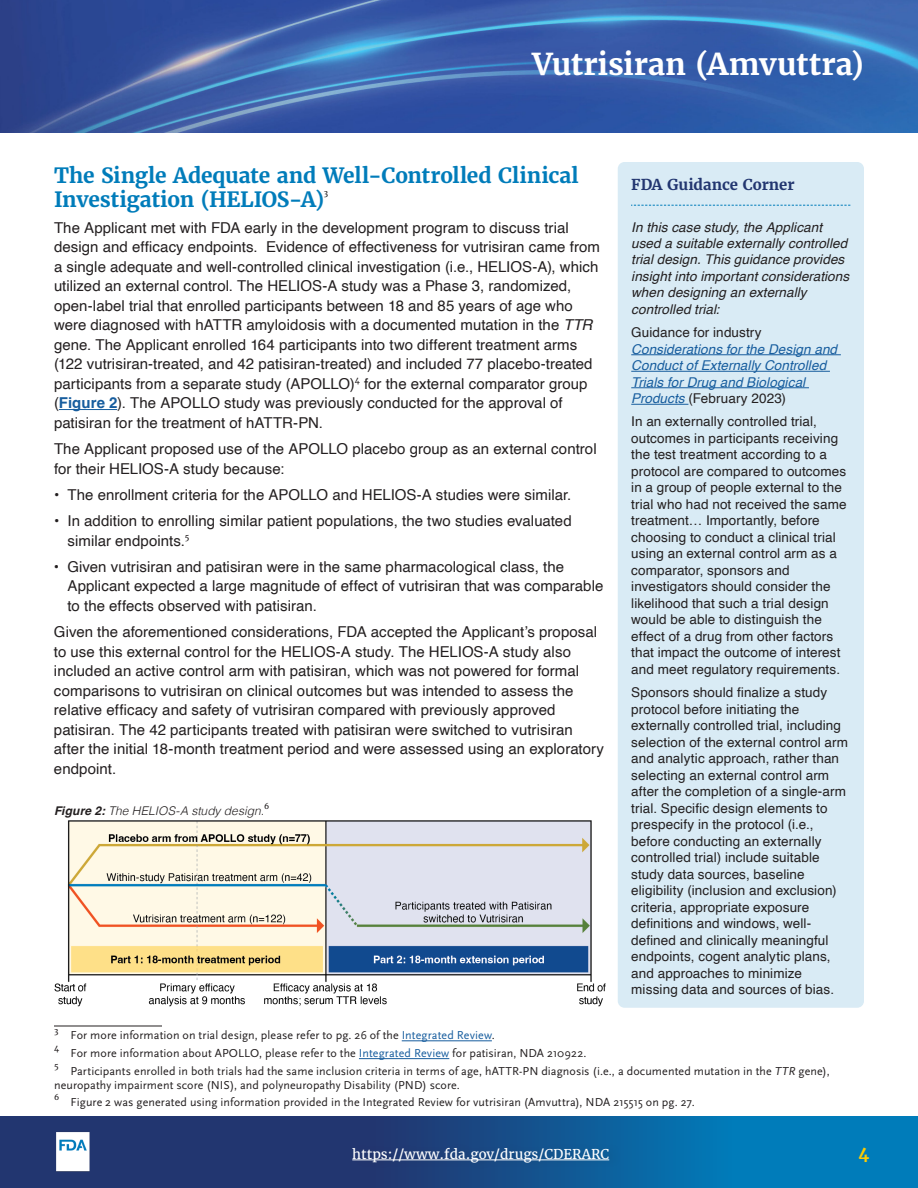
<style>
.page{position:relative;width:918px;height:1188px;background:#fff}
.page>*{position:absolute;margin:0;border:0;box-sizing:border-box;transform-origin:0 0}
.t1{font:700 30px "Merriweather";letter-spacing:-.005em;color:#fff}
.t2{font:700 21px/24px "Merriweather";letter-spacing:-.015em;color:#007cba}
.t3{font:700 16.5px "Merriweather";color:#fc0}
.t4{font:15px/19.5px "Helvetica";letter-spacing:.005em;color:#231f20}
.t5{font:700 15px "Merriweather";color:#223670}
.t6{font:13.5px/16.5px "Helvetica";letter-spacing:.01em;color:#231f20}
.t7{font:italic 13.5px/16.5px "Helvetica";letter-spacing:.005em;color:#231f20}
.t8{font:italic 13.5px/16.5px "Helvetica";letter-spacing:.005em;color:#175d9e}
.t9{font:13.5px "Merriweather";color:#fff}
.t10{font:12px/13.5px "Scala Sans Pro";letter-spacing:.01em;color:#231f20}
.t11{font:italic 300 12px "Helvetica";letter-spacing:.005em;color:#231f20}
.t12{font:7.8px "Merriweather";color:#231f20}
.s1{font-style:italic}
.s2{font-weight:700;color:#175d9e}
.s3{font-weight:700}
.s4{font-style:normal;color:#231f20}
.s5{color:#175d9e}
</style>
<div class="page">
<svg style="left:0;top:1116px;width:918px;height:72px;background:#13538f"></svg>
<img style="left:0;top:0;width:918px;height:133px">
<img style="left:46px;top:1122px;width:50px;height:60px">
<div style="left:352px;top:1141px;width:271px;height:30px;background:#231f20;opacity:.12"></div>
<hr style="left:352px;top:1160px;width:257px;height:1px;background:#fff">
<hr style="left:59px;top:409px;width:58px;height:1px;background:#175d9e">
<hr style="left:54px;top:1026px;width:108px;height:1px;background:#231f20">
<hr style="left:402px;top:1040px;width:90px;height:1px;background:#175d9e">
<hr style="left:359px;top:1058px;width:90px;height:1px;background:#175d9e">
<img style="left:54px;top:820px;width:552px;height:187px">
<div style="left:618px;top:162px;width:246px;height:846px;background:#d9ebf5;border-radius:7px"></div>
<hr style="left:631px;top:354px;width:210px;height:1px;background:#175d9e">
<hr style="left:631px;top:371px;width:199px;height:1px;background:#175d9e">
<hr style="left:631px;top:387px;width:178px;height:1px;background:#175d9e">
<hr style="left:631px;top:404px;width:57px;height:1px;background:#175d9e">
<svg style="left:631px;top:205px;width:219px;height:1px"></svg>
<h1 class="t1" style="left:532px;top:45px;width:333px">Vutrisiran (Amvuttra)</h1>
<h2 class="t2" style="left:54px;top:163px;width:526px">The Single Adequate and Well-Controlled Clinical<br>Investigation (HELIOS-A)</h2>
<h2 class="t12" style="left:324px;top:188px;width:6px">3</h2>
<p class="t4" style="left:54px;top:218px;width:547px">The Applicant met with FDA early in the development program to discuss trial design and efficacy endpoints. Evidence of effectiveness for vutrisiran came from a single adequate and well-controlled clinical investigation (i.e., HELIOS-A), which utilized an external control. The HELIOS-A study was a Phase 3, randomized, open-label trial that enrolled participants between 18 and 85 years of age who were diagnosed with hATTR amyloidosis with a documented mutation in the <span class="s1">TTR </span>gene. The Applicant enrolled 164 participants into two different treatment arms (122 vutrisiran-treated, and 42 patisiran-treated) and included 77 placebo-treated participants from a separate study (APOLLO)<sup>4</sup> for the external comparator group (<span class="s2">Figure 2</span>). The APOLLO study was previously conducted for the approval of patisiran for the treatment of hATTR-PN.</p>
<p class="t4" style="left:54px;top:440px;width:544px">The Applicant proposed use of the APOLLO placebo group as an external control for their HELIOS-A study because:</p>
<p class="t4" style="left:54px;top:485px;width:519px">• The enrollment criteria for the APOLLO and HELIOS-A studies were similar.</p>
<p class="t4" style="left:68px;top:512px;width:506px;text-indent:-14px">• In addition to enrolling similar patient populations, the two studies evaluated similar endpoints.<sup>5</sup></p>
<p class="t4" style="left:67px;top:557px;width:538px;text-indent:-13px">• Given vutrisiran and patisiran were in the same pharmacological class, the<br>Applicant expected a large magnitude of effect of vutrisiran that was comparable to the effects observed with patisiran.</p>
<p class="t4" style="left:54px;top:623px;width:552px">Given the aforementioned considerations, FDA accepted the Applicant’s proposal to use this external control for the HELIOS-A study. The HELIOS-A study also included an active control arm with patisiran, which was not powered for formal comparisons to vutrisiran on clinical outcomes but was intended to assess the relative efficacy and safety of vutrisiran compared with previously approved patisiran. The 42 participants treated with patisiran were switched to vutrisiran after the initial 18-month treatment period and were assessed using an exploratory endpoint.</p>
<p class="t11" style="left:54px;top:800px;width:212px"><span class="s3">Figure 2:</span> The HELIOS-A study design.</p>
<p class="t12" style="left:264px;top:801px;width:7px">6</p>
<h3 class="t5" style="left:631px;top:175px;width:165px">FDA Guidance Corner</h3>
<p class="t7" style="left:631px;top:219px;width:219px">In this case study, the Applicant used a suitable externally controlled trial design. This guidance provides insight into important considerations when designing an externally controlled trial:</p>
<p class="t8" style="left:631px;top:325px;width:207px"><span class="s4">Guidance for industry<br></span>Considerations for the Design and<br>Conduct of Externally Controlled<br>Trials for Drug and Biological<br>Products <span class="s4">(February 2023)</span></p>
<p class="t6" style="left:631px;top:414px;width:217px">In an externally controlled trial, outcomes in participants receiving the test treatment according to a protocol are compared to outcomes in a group of people external to the trial who had not received the same treatment… Importantly, before choosing to conduct a clinical trial using an external control arm as a comparator, sponsors and investigators should consider the likelihood that such a trial design would be able to distinguish the effect of a drug from other factors that impact the outcome of interest and meet regulatory requirements.</p>
<p class="t6" style="left:631px;top:685px;width:218px">Sponsors should finalize a study protocol before initiating the externally controlled trial, including selection of the external control arm and analytic approach, rather than selecting an external control arm after the completion of a single-arm trial. Specific design elements to prespecify in the protocol (i.e., before conducting an externally controlled trial) include suitable study data sources, baseline eligibility (inclusion and exclusion) criteria, appropriate exposure definitions and windows, well&shy;defined and clinically meaningful endpoints, cogent analytic plans, and approaches to minimize missing data and sources of bias.</p>
<p class="t12" style="left:54px;top:1026px;width:6px">3</p>
<p class="t10" style="left:71px;top:1029px;width:426px">For more information on trial design, please refer to pg. 26 of the <span class="s5">Integrated Review</span>.</p>
<p class="t12" style="left:54px;top:1044px;width:7px">4</p>
<p class="t10" style="left:71px;top:1047px;width:518px">For more information about APOLLO, please refer to the <span class="s5">Integrated Review</span> for patisiran, NDA 210922.</p>
<p class="t12" style="left:54px;top:1061px;width:6px">5</p>
<p class="t10" style="left:54px;top:1065px;width:777px;text-indent:16px">Participants enrolled in both trials had the same inclusion criteria in terms of age, hATTR-PN diagnosis (i.e., a documented mutation in the <span class="s1">TTR</span> gene), neuropathy impairment score (NIS), and polyneuropathy Disability (PND) score.</p>
<p class="t12" style="left:54px;top:1093px;width:7px">6</p>
<p class="t10" style="left:71px;top:1096px;width:626px">Figure 2 was generated using information provided in the Integrated Review for vutrisiran (Amvuttra), NDA 215515 on pg. 27.</p>
<p class="t9" style="left:352px;top:1146px;width:258px">https://www.fda.gov/drugs/CDERARC</p>
<p class="t3" style="left:859px;top:1142px;width:12px">4</p>
</div>
